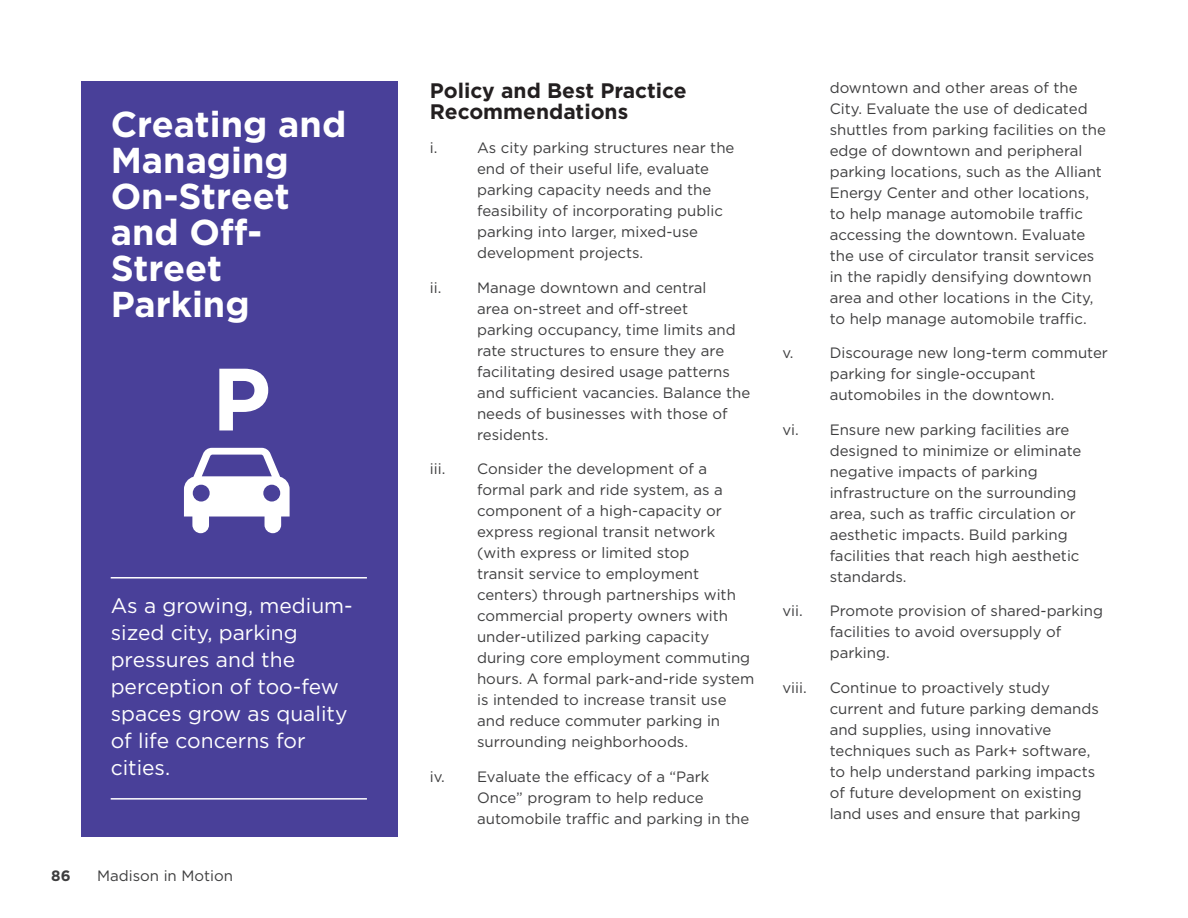
<style>
.page{position:relative;width:1188px;height:918px;background:#fff}
.page>*{position:absolute;margin:0;border:0;box-sizing:border-box;transform-origin:0 0}
.Case_Study_Title{font:700 36px/36px "Gotham";color:#fff}
.Main_Body{font:21px/27px "Gotham";color:#fff}
.Title_4{font:700 21px/21px "Gotham";color:#231f20}
.t1{font:15px/21px "Gotham";color:#3e3e3f}
.t2{font:700 15px "Gotham";color:#3e3e3f}
</style>
<div class="page">
<div style="left:81px;top:81px;width:316px;height:756px;background:#494099"></div>
<hr style="left:111px;top:577px;width:256px;height:2px;background:#fff">
<hr style="left:111px;top:798px;width:256px;height:2px;background:#fff">
<svg style="left:184px;top:369px;width:106px;height:164px"></svg>
<p class="Case_Study_Title" style="left:111px;top:106px;width:237px">Creating and<br>Managing<br>On-Street and Off-<br>Street<br>Parking</p>
<p class="Main_Body" style="left:111px;top:591px;width:244px">As a growing, medium&shy;sized city, parking pressures and the perception of too-few spaces grow as quality of life concerns for cities.</p>
<p class="t2" style="left:51px;top:866px;width:21px">86</p>
<p class="t1" style="left:97px;top:865px;width:137px">Madison in Motion</p>
<p class="Title_4" style="left:430px;top:80px;width:259px">Policy and Best Practice<br>Recommendations</p>
<p class="t1" style="left:430px;top:137px;width:9px">i.</p>
<p class="t1" style="left:477px;top:137px;width:259px">As city parking structures near the end of their useful life, evaluate parking capacity needs and the feasibility of incorporating public parking into larger, mixed-use development projects.</p>
<p class="t1" style="left:477px;top:277px;width:275px;text-indent:-47px">ii. Manage downtown and central<br>area on-street and off-street<br>parking occupancy, time limits and rate structures to ensure they are facilitating desired usage patterns and sufficient vacancies. Balance the needs of businesses with those of residents.</p>
<p class="t1" style="left:430px;top:458px;width:17px">iii.</p>
<p class="t1" style="left:477px;top:458px;width:279px">Consider the development of a formal park and ride system, as a component of a high-capacity or express regional transit network (with express or limited stop<br>transit service to employment centers) through partnerships with commercial property owners with under-utilized parking capacity during core employment commuting hours. A formal park-and-ride system is intended to increase transit use and reduce commuter parking in surrounding neighborhoods.</p>
<p class="t1" style="left:477px;top:766px;width:274px;text-indent:-47px">iv. Evaluate the efficacy of a “Park<br>Once” program to help reduce automobile traffic and parking in the</p>
<p class="t1" style="left:830px;top:77px;width:278px">downtown and other areas of the City. Evaluate the use of dedicated shuttles from parking facilities on the edge of downtown and peripheral parking locations, such as the Alliant Energy Center and other locations, to help manage automobile traffic accessing the downtown. Evaluate the use of circulator transit services in the rapidly densifying downtown area and other locations in the City, to help manage automobile traffic.</p>
<p class="t1" style="left:782px;top:342px;width:13px">v.</p>
<p class="t1" style="left:830px;top:342px;width:280px">Discourage new long-term commuter parking for single-occupant automobiles in the downtown.</p>
<p class="t1" style="left:830px;top:419px;width:253px;text-indent:-47px">vi. Ensure new parking facilities are designed to minimize or eliminate negative impacts of parking infrastructure on the surrounding area, such as traffic circulation or aesthetic impacts. Build parking facilities that reach high aesthetic standards.</p>
<p class="t1" style="left:782px;top:600px;width:22px">vii.</p>
<p class="t1" style="left:830px;top:600px;width:275px">Promote provision of shared-parking facilities to avoid oversupply of parking.</p>
<p class="t1" style="left:782px;top:677px;width:26px">viii.</p>
<p class="t1" style="left:830px;top:677px;width:271px">Continue to proactively study current and future parking demands and supplies, using innovative techniques such as Park+ software, to help understand parking impacts of future development on existing land uses and ensure that parking</p>
</div>
